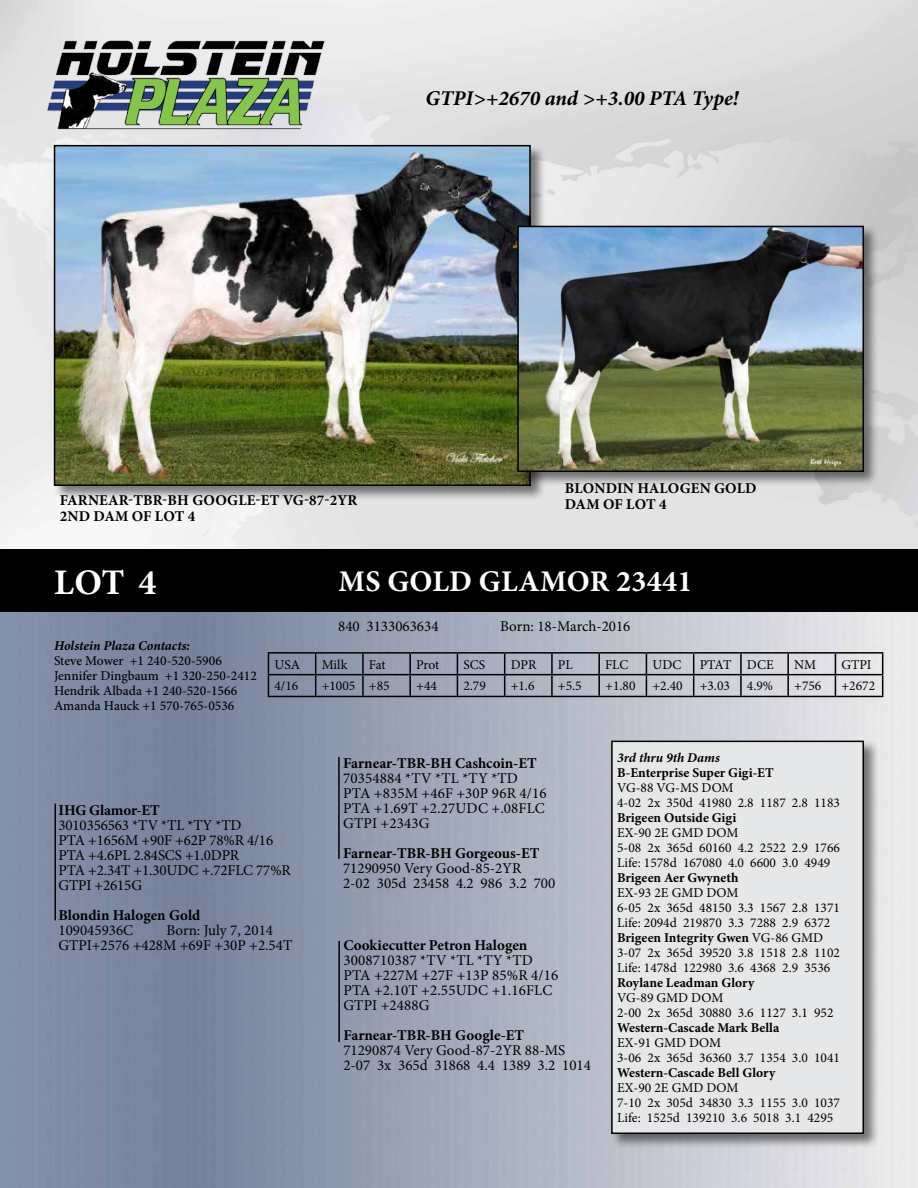
<style>
.page{position:relative;width:918px;height:1188px;background:#fff}
.page>*{position:absolute;margin:0;border:0;box-sizing:border-box;transform-origin:0 0}
.t1{font:700 36px "Minion Pro";color:#fff}
.t2{font:700 30px "Minion Pro";letter-spacing:.01em;color:#fff}
.t3{font:italic 700 21px "Minion Pro";color:#000}
.t4{font:15px/15px "Minion Pro";color:#000}
.t5{font:700 15px/16.5px "Minion Pro";color:#000}
.t6{font:13.5px/15px "Minion Pro";color:#000}
.t7{font:700 13.5px "Minion Pro";color:#000}
.t8{font:500 13.5px/15px "Minion Pro";color:#000}
.t9{font:italic 700 13.5px "Minion Pro";color:#000}
.s1{font-weight:700}
</style>
<div class="page">
<img style="left:0;top:0;width:918px;height:1188px">
<div style="left:0;top:549px;width:918px;height:63px;background:#000"></div>
<img style="left:42px;top:35px;width:290px;height:102px">
<hr style="left:55px;top:804px;width:1px;height:116px;background:#000">
<hr style="left:338px;top:757px;width:2px;height:102px;background:#000">
<hr style="left:338px;top:941px;width:2px;height:101px;background:#000">
<div style="left:53px;top:144px;width:493px;height:357px;background:#000;opacity:.5"></div>
<img style="left:57px;top:148px;width:471px;height:335px">
<div style="left:54px;top:145px;width:477px;height:341px;border:2px solid #000"></div>
<div style="left:516px;top:225px;width:363px;height:262px;background:#000;opacity:.5"></div>
<img style="left:520px;top:229px;width:341px;height:240px">
<div style="left:517px;top:226px;width:347px;height:246px;border:2px solid #000"></div>
<div style="left:610px;top:740px;width:270px;height:409px;background:#000;opacity:.5"></div>
<div style="left:612px;top:741px;width:251px;height:392px;background:#e6e7e8"></div>
<div style="left:611px;top:741px;width:253px;height:393px;border:2px solid #000"></div>
<hr style="left:268px;top:652px;width:48px;height:2px;background:#000">
<hr style="left:316px;top:652px;width:47px;height:2px;background:#000">
<hr style="left:363px;top:652px;width:47px;height:2px;background:#000">
<hr style="left:362px;top:654px;width:2px;height:20px;background:#000">
<hr style="left:410px;top:652px;width:47px;height:2px;background:#000">
<hr style="left:409px;top:654px;width:2px;height:20px;background:#000">
<hr style="left:457px;top:652px;width:48px;height:2px;background:#000">
<hr style="left:505px;top:652px;width:47px;height:2px;background:#000">
<hr style="left:552px;top:652px;width:47px;height:2px;background:#000">
<hr style="left:551px;top:654px;width:2px;height:20px;background:#000">
<hr style="left:599px;top:652px;width:47px;height:2px;background:#000">
<hr style="left:598px;top:654px;width:2px;height:20px;background:#000">
<hr style="left:646px;top:652px;width:48px;height:2px;background:#000">
<hr style="left:694px;top:652px;width:47px;height:2px;background:#000">
<hr style="left:741px;top:652px;width:47px;height:2px;background:#000">
<hr style="left:740px;top:654px;width:2px;height:20px;background:#000">
<hr style="left:788px;top:652px;width:47px;height:2px;background:#000">
<hr style="left:787px;top:654px;width:2px;height:20px;background:#000">
<hr style="left:835px;top:652px;width:48px;height:2px;background:#000">
<hr style="left:268px;top:674px;width:48px;height:1px;background:#000">
<svg style="left:268px;top:654px;width:1px;height:42px"></svg>
<hr style="left:316px;top:674px;width:47px;height:1px;background:#000">
<svg style="left:315px;top:654px;width:1px;height:42px"></svg>
<hr style="left:363px;top:674px;width:47px;height:1px;background:#000">
<hr style="left:362px;top:675px;width:2px;height:21px;background:#000">
<hr style="left:410px;top:674px;width:47px;height:1px;background:#000">
<hr style="left:409px;top:675px;width:2px;height:21px;background:#000">
<hr style="left:457px;top:674px;width:48px;height:1px;background:#000">
<svg style="left:457px;top:654px;width:1px;height:42px"></svg>
<hr style="left:505px;top:674px;width:47px;height:1px;background:#000">
<svg style="left:504px;top:654px;width:1px;height:42px"></svg>
<hr style="left:552px;top:674px;width:47px;height:1px;background:#000">
<hr style="left:551px;top:675px;width:2px;height:21px;background:#000">
<hr style="left:599px;top:674px;width:47px;height:1px;background:#000">
<hr style="left:598px;top:675px;width:2px;height:21px;background:#000">
<hr style="left:646px;top:674px;width:48px;height:1px;background:#000">
<svg style="left:646px;top:654px;width:1px;height:42px"></svg>
<hr style="left:694px;top:674px;width:47px;height:1px;background:#000">
<svg style="left:693px;top:654px;width:1px;height:42px"></svg>
<hr style="left:741px;top:674px;width:47px;height:1px;background:#000">
<hr style="left:740px;top:675px;width:2px;height:21px;background:#000">
<hr style="left:788px;top:674px;width:47px;height:1px;background:#000">
<hr style="left:787px;top:675px;width:2px;height:21px;background:#000">
<hr style="left:835px;top:674px;width:48px;height:1px;background:#000">
<svg style="left:835px;top:654px;width:1px;height:42px"></svg>
<svg style="left:882px;top:654px;width:1px;height:42px"></svg>
<hr style="left:268px;top:696px;width:48px;height:1px;background:#000">
<hr style="left:316px;top:696px;width:47px;height:1px;background:#000">
<hr style="left:363px;top:696px;width:47px;height:1px;background:#000">
<hr style="left:410px;top:696px;width:47px;height:1px;background:#000">
<hr style="left:457px;top:696px;width:48px;height:1px;background:#000">
<hr style="left:505px;top:696px;width:47px;height:1px;background:#000">
<hr style="left:552px;top:696px;width:47px;height:1px;background:#000">
<hr style="left:599px;top:696px;width:47px;height:1px;background:#000">
<hr style="left:646px;top:696px;width:48px;height:1px;background:#000">
<hr style="left:694px;top:696px;width:47px;height:1px;background:#000">
<hr style="left:741px;top:696px;width:47px;height:1px;background:#000">
<hr style="left:788px;top:696px;width:47px;height:1px;background:#000">
<hr style="left:835px;top:696px;width:48px;height:1px;background:#000">
<h3 class="t3" style="left:426px;top:83px;width:315px">GTPI&gt;+2670 and &gt;+3.00 PTA Type!</h3>
<p class="t5" style="left:60px;top:492px;width:299px">FARNEAR-TBR-BH GOOGLE-ET VG-87-2YR<br>2ND DAM OF LOT 4</p>
<p class="t5" style="left:565px;top:480px;width:193px">BLONDIN HALOGEN GOLD<br>DAM OF LOT 4</p>
<h1 class="t1" style="left:54px;top:557px;width:104px">LOT 4</h1>
<p class="t9" style="left:54px;top:636px;width:138px">Holstein Plaza Contacts:</p>
<p class="t8" style="left:54px;top:653px;width:204px">Steve Mower +1 240-520-5906<br>Jennifer Dingbaum +1 320-250-2412<br>Hendrik Albada +1 240-520-1566<br>Amanda Hauck +1 570-765-0536</p>
<h2 class="t2" style="left:339px;top:561px;width:355px">MS GOLD GLAMOR 23441</h2>
<p class="t4" style="left:338px;top:619px;width:102px">840 3133063634</p>
<p class="t4" style="left:500px;top:619px;width:132px">Born: 18-March-2016</p>
<p class="t6" style="left:274px;top:657px;width:27px">USA</p>
<p class="t6" style="left:322px;top:657px;width:27px">Milk</p>
<p class="t6" style="left:369px;top:657px;width:18px">Fat</p>
<p class="t6" style="left:416px;top:657px;width:25px">Prot</p>
<p class="t6" style="left:463px;top:657px;width:23px">SCS</p>
<p class="t6" style="left:511px;top:657px;width:27px">DPR</p>
<p class="t6" style="left:558px;top:657px;width:16px">PL</p>
<p class="t6" style="left:605px;top:657px;width:25px">FLC</p>
<p class="t6" style="left:652px;top:657px;width:31px">UDC</p>
<p class="t6" style="left:700px;top:657px;width:76px">PTAT DCE</p>
<p class="t6" style="left:794px;top:657px;width:24px">NM</p>
<p class="t6" style="left:841px;top:657px;width:32px">GTPI</p>
<p class="t6" style="left:274px;top:679px;width:25px">4/16</p>
<p class="t6" style="left:322px;top:679px;width:70px">+1005 +85</p>
<p class="t6" style="left:416px;top:679px;width:22px">+44</p>
<p class="t6" style="left:463px;top:679px;width:24px">2.79</p>
<p class="t6" style="left:511px;top:679px;width:25px">+1.6</p>
<p class="t6" style="left:558px;top:679px;width:25px">+5.5</p>
<p class="t6" style="left:605px;top:679px;width:32px">+1.80</p>
<p class="t6" style="left:652px;top:679px;width:32px">+2.40</p>
<p class="t6" style="left:700px;top:679px;width:32px">+3.03</p>
<p class="t6" style="left:747px;top:679px;width:28px">4.9%</p>
<p class="t6" style="left:794px;top:679px;width:29px">+756</p>
<p class="t6" style="left:841px;top:679px;width:35px">+2672</p>
<p class="t5" style="left:58px;top:801px;width:103px">IHG Glamor-ET</p>
<p class="t4" style="left:58px;top:817px;width:234px">3010356563 *TV *TL *TY *TD<br>PTA +1656M +90F +62P 78%R 4/16<br>PTA +4.6PL 2.84SCS +1.0DPR<br>PTA +2.34T +1.30UDC +.72FLC 77%R<br>GTPI +2615G</p>
<p class="t5" style="left:58px;top:906px;width:143px">Blondin Halogen Gold</p>
<p class="t4" style="left:58px;top:922px;width:76px">109045936C</p>
<p class="t4" style="left:58px;top:922px;width:235px;text-indent:108px">Born: July 7, 2014<br>GTPI+2576 +428M +69F +30P +2.54T</p>
<p class="t5" style="left:343px;top:755px;width:195px">Farnear-TBR-BH Cashcoin-ET</p>
<p class="t4" style="left:343px;top:771px;width:205px">70354884 *TV *TL *TY *TD<br>PTA +835M +46F +30P 96R 4/16<br>PTA +1.69T +2.27UDC +.08FLC<br>GTPI +2343G</p>
<p class="t5" style="left:343px;top:845px;width:198px">Farnear-TBR-BH Gorgeous-ET</p>
<p class="t4" style="left:343px;top:861px;width:214px">71290950 Very Good-85-2YR<br>2-02 305d 23458 4.2 986 3.2 700</p>
<p class="t5" style="left:343px;top:937px;width:186px">Cookiecutter Petron Halogen</p>
<p class="t4" style="left:343px;top:953px;width:216px">3008710387 *TV *TL *TY *TD<br>PTA +227M +27F +13P 85%R 4/16<br>PTA +2.10T +2.55UDC +1.16FLC<br>GTPI +2488G</p>
<p class="t5" style="left:343px;top:1027px;width:182px">Farnear-TBR-BH Google-ET</p>
<p class="t4" style="left:343px;top:1043px;width:249px">71290874 Very Good-87-2YR 88-MS<br>2-07 3x 365d 31868 4.4 1389 3.2 1014</p>
<p class="t9" style="left:617px;top:748px;width:104px">3rd thru 9th Dams</p>
<p class="t7" style="left:617px;top:763px;width:158px">B-Enterprise Super Gigi-ET</p>
<p class="t6" style="left:617px;top:780px;width:224px">VG-88 VG-MS DOM<br>4-02 2x 350d 41980 2.8 1187 2.8 1183</p>
<p class="t7" style="left:617px;top:808px;width:121px">Brigeen Outside Gigi</p>
<p class="t6" style="left:617px;top:825px;width:224px">EX-90 2E GMD DOM<br>5-08 2x 365d 60160 4.2 2522 2.9 1766<br>Life: 1578d 167080 4.0 6600 3.0 4949</p>
<p class="t7" style="left:617px;top:868px;width:123px">Brigeen Aer Gwyneth</p>
<p class="t6" style="left:617px;top:885px;width:224px">EX-93 2E GMD DOM<br>6-05 2x 365d 48150 3.3 1567 2.8 1371<br>Life: 2094d 219870 3.3 7288 2.9 6372<br><span class="s1">Brigeen Integrity Gwen</span> VG-86 GMD<br>3-07 2x 365d 39520 3.8 1518 2.8 1102<br>Life: 1478d 122980 3.6 4368 2.9 3536</p>
<p class="t7" style="left:617px;top:973px;width:139px">Roylane Leadman Glory</p>
<p class="t6" style="left:617px;top:990px;width:218px">VG-89 GMD DOM<br>2-00 2x 365d 30880 3.6 1127 3.1 952</p>
<p class="t7" style="left:617px;top:1018px;width:164px">Western-Cascade Mark Bella</p>
<p class="t6" style="left:617px;top:1035px;width:224px">EX-91 GMD DOM<br>3-06 2x 365d 36360 3.7 1354 3.0 1041</p>
<p class="t7" style="left:617px;top:1063px;width:160px">Western-Cascade Bell Glory</p>
<p class="t6" style="left:617px;top:1080px;width:224px">EX-90 2E GMD DOM<br>7-10 2x 305d 34830 3.3 1155 3.0 1037<br>Life: 1525d 139210 3.6 5018 3.1 4295</p>
</div>
